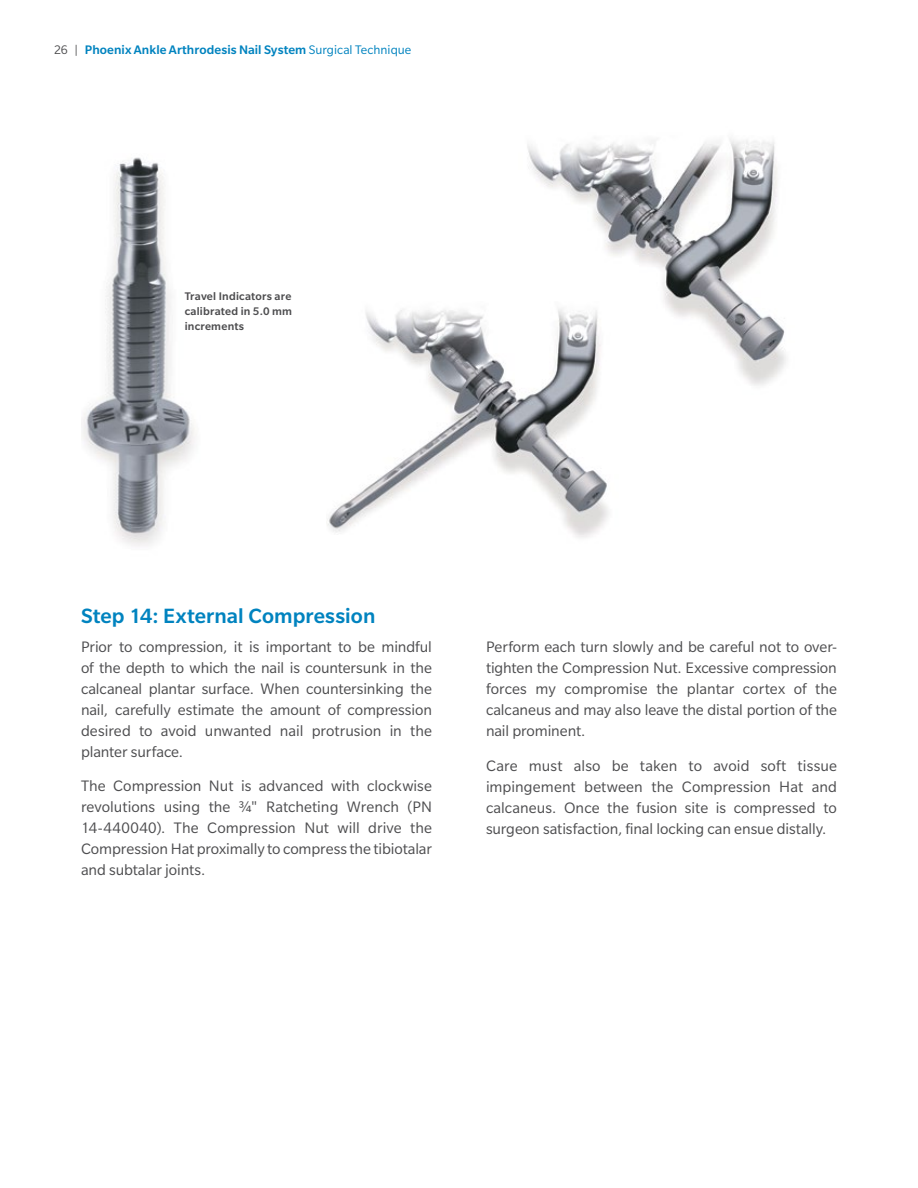
<style>
.page{position:relative;width:918px;height:1188px;background:#fff}
.page>*{position:absolute;margin:0;border:0;box-sizing:border-box;transform-origin:0 0}
.t1{font:500 22.5px "Slate Pro";letter-spacing:.005em;color:#0083bf}
.t2{font:16.5px/21px "Slate Pro";letter-spacing:-.005em;color:#4d4d4f;text-align:justify}
.t3{font:500 13.5px "Slate Pro";letter-spacing:.005em;color:#0083bf}
.t4{font:500 12px/15px "Slate Pro";letter-spacing:.02em;color:#4d4d4f;text-align:justify}
.s1{font-weight:400;color:#4d4d4f}
.s2{font-weight:400}
</style>
<div class="page">
<img style="left:81px;top:157px;width:114px;height:389px">
<img style="left:327px;top:310px;width:282px;height:228px">
<img style="left:503px;top:138px;width:283px;height:262px">
<p class="t3" style="left:54px;top:42px;width:359px"><span class="s1">26 |</span> Phoenix Ankle Arthrodesis Nail System <span class="s2">Surgical Technique</span></p>
<p class="t4" style="left:185px;top:288px;width:109px">Travel Indicators are calibrated in 5.0 mm increments</p>
<h1 class="t1" style="left:81px;top:603px;width:296px">Step 14: External Compression</h1>
<p class="t2" style="left:81px;top:636px;width:353px">Prior to compression, it is important to be mindful of the depth to which the nail is countersunk in the calcaneal plantar surface. When countersinking the nail, carefully estimate the amount of compression desired to avoid unwanted nail protrusion in the planter surface.</p>
<p class="t2" style="left:81px;top:776px;width:353px">The Compression Nut is advanced with clockwise revolutions using the 3/4" Ratcheting Wrench (PN 14-440040). The Compression Nut will drive the Compression Hat proximally to compress the tibiotalar and subtalar joints.</p>
<p class="t2" style="left:486px;top:636px;width:353px">Perform each turn slowly and be careful not to over&shy;tighten the Compression Nut. Excessive compression forces my compromise the plantar cortex of the calcaneus and may also leave the distal portion of the nail prominent.</p>
<p class="t2" style="left:486px;top:755px;width:353px">Care must also be taken to avoid soft tissue impingement between the Compression Hat and calcaneus. Once the fusion site is compressed to surgeon satisfaction, final locking can ensue distally.</p>
</div>
